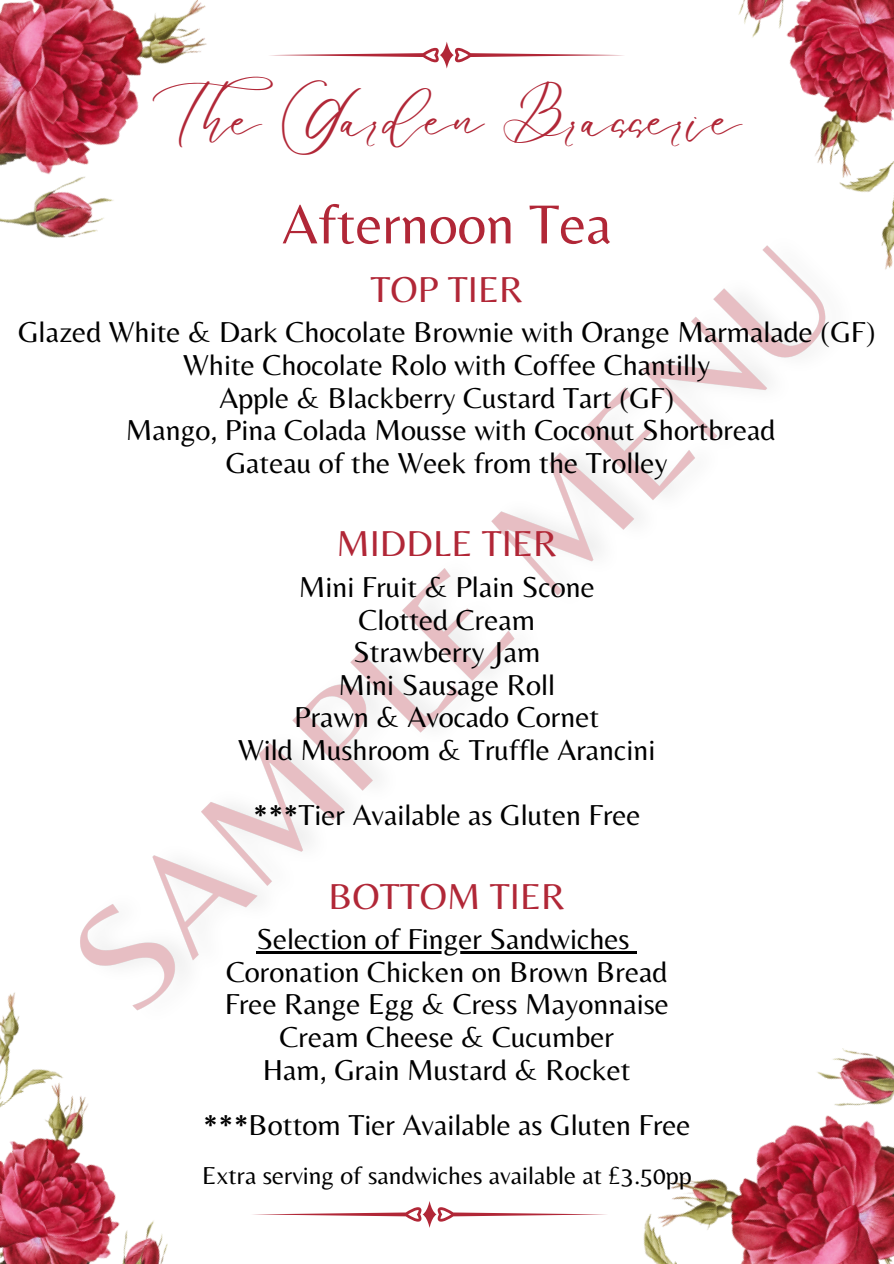
<style>
.page{position:relative;width:894px;height:1264px;background:#fff}
.page>*{position:absolute;margin:0;border:0;box-sizing:border-box;transform-origin:0 0}
.t1{font:57px "Belleza";color:#b12737}
.t2{font:45px "Le Jour Script";color:#b12737}
.t3{font:37.5px "Belleza";color:#b12737}
.t4{font:30px/32.7px "Belleza";color:#000;text-align:center}
.t5{font:25.5px "Belleza";color:#000}
</style>
<div class="page">
<img style="left:0;top:1096px;width:168px;height:167px">
<img style="left:738px;top:0;width:155px;height:158px">
<img style="left:0;top:0;width:207px;height:158px">
<img style="left:643px;top:1096px;width:250px;height:167px">
<svg style="left:270px;top:42px;width:354px;height:26px"></svg>
<svg style="left:253px;top:1201px;width:354px;height:26px"></svg>
<img style="left:0;top:158px;width:893px;height:938px">
<h4 class="t2" style="left:151px;top:90px;width:592px">The Garden Brasserie</h4>
<h4 class="t1" style="left:282px;top:190px;width:331px">Afternoon Tea</h4>
<p class="t3" style="left:370px;top:267px;width:154px">TOP TIER</p>
<p class="t4" style="left:18px;top:315px;width:858px">Glazed White &amp; Dark Chocolate Brownie with Orange Marmalade (GF)<br>White Chocolate Rolo with Coffee Chantilly<br>Apple &amp; Blackberry Custard Tart (GF)<br>Mango, Pina Colada Mousse with Coconut Shortbread<br>Gateau of the Week from the Trolley</p>
<p class="t3" style="left:336px;top:521px;width:222px">MIDDLE TIER</p>
<p class="t4" style="left:238px;top:570px;width:419px">Mini Fruit &amp; Plain Scone<br>Clotted Cream<br>Strawberry Jam<br>Mini Sausage Roll<br>Prawn &amp; Avocado Cornet<br>Wild Mushroom &amp; Truffle Arancini</p>
<p class="t4" style="left:253px;top:798px;width:389px">***Tier Available as Gluten Free</p>
<h3 class="t3" style="left:328px;top:873px;width:238px">BOTTOM TIER</h3>
<h2 class="t4" style="left:224px;top:922px;width:445px">Selection of Finger Sandwiches<br>Coronation Chicken on Brown Bread<br>Free Range Egg &amp; Cress Mayonnaise<br>Cream Cheese &amp; Cucumber<br>Ham, Grain Mustard &amp; Rocket</h2>
<h2 class="t4" style="left:203px;top:1107px;width:489px">***Bottom Tier Available as Gluten Free</h2>
<h4 class="t5" style="left:202px;top:1160px;width:490px">Extra serving of sandwiches available at £3.50pp</h4>
</div>
